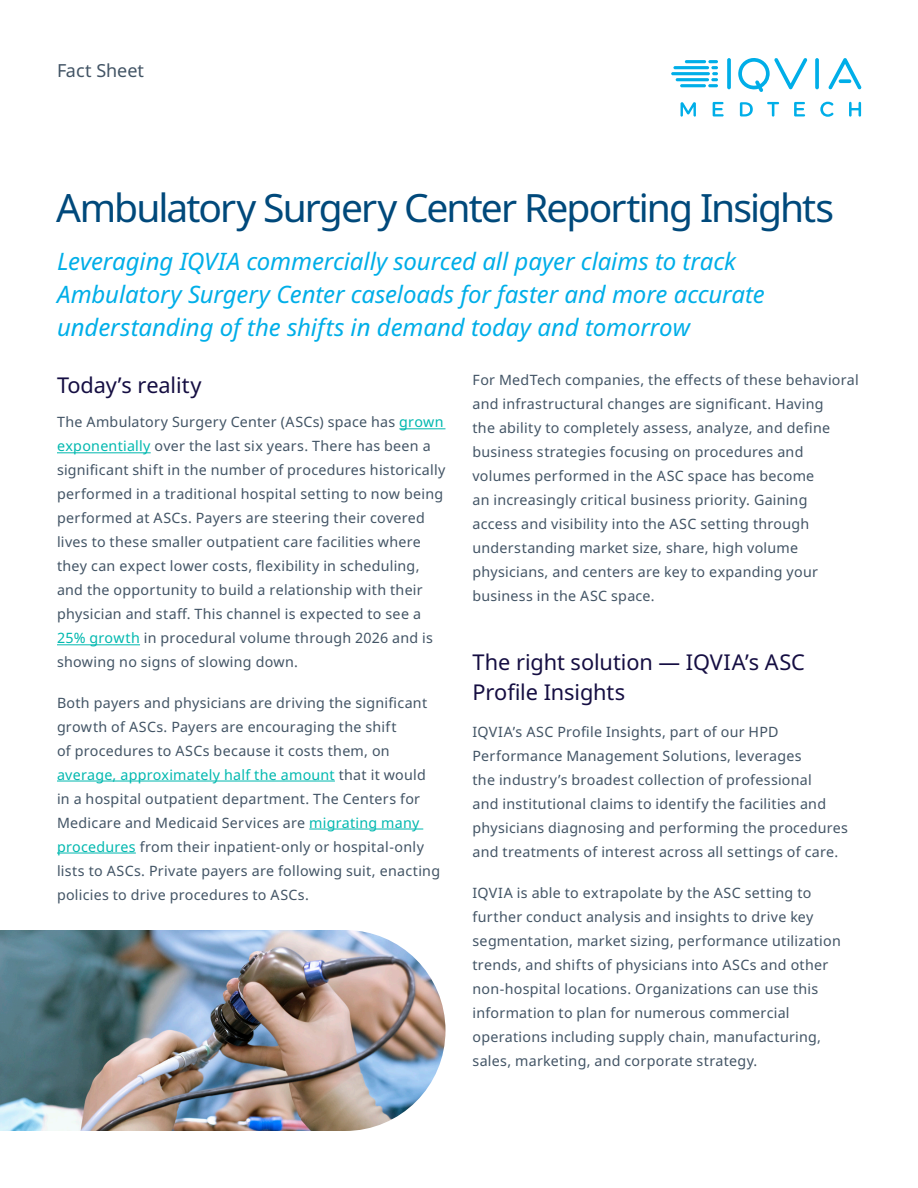
<style>
.page{position:relative;width:918px;height:1188px;background:#fff}
.page>*{position:absolute;margin:0;border:0;box-sizing:border-box;transform-origin:0 0}
.t1{font:39px "Noto Sans";letter-spacing:-.05em;color:#00497b}
.Title_subhead{font:italic 24px/33px "Noto Sans";letter-spacing:-.005em;color:#00aee8}
.Section_heading{font:21.75px/30px "Noto Sans";letter-spacing:-.005em;color:#150e42}
.Descriptor_label{font:18px "Noto Sans";color:#425465}
.Body_copy_-_Space{font:14.25px/24px "Noto Sans";letter-spacing:.02em;color:#425465}
.s1{color:#00b8af}
</style>
<div class="page">
<hr style="left:399px;top:428px;width:47px;height:1px;background:#00b8af">
<hr style="left:57px;top:452px;width:94px;height:1px;background:#00b8af">
<hr style="left:57px;top:644px;width:83px;height:1px;background:#00b8af">
<hr style="left:57px;top:781px;width:278px;height:1px;background:#00b8af">
<hr style="left:309px;top:829px;width:114px;height:1px;background:#00b8af">
<hr style="left:57px;top:853px;width:79px;height:1px;background:#00b8af">
<img style="left:0;top:930px;width:446px;height:201px">
<svg style="left:727px;top:58px;width:4px;height:31px"></svg>
<svg style="left:815px;top:58px;width:4px;height:31px"></svg>
<svg style="left:738px;top:58px;width:69px;height:34px"></svg>
<svg style="left:828px;top:58px;width:33px;height:32px"></svg>
<hr style="left:680px;top:84px;width:26px;height:3px;background:#00aee8;border-radius:2px">
<svg style="left:708px;top:60px;width:10px;height:27px"></svg>
<hr style="left:676px;top:78px;width:33px;height:3px;background:#00aee8;border-radius:2px">
<hr style="left:671px;top:72px;width:39px;height:3px;background:#00aee8;border-radius:2px">
<hr style="left:673px;top:66px;width:36px;height:3px;background:#00aee8;border-radius:2px">
<hr style="left:685px;top:60px;width:21px;height:3px;background:#00aee8;border-radius:2px">
<svg style="left:767px;top:102px;width:12px;height:15px"></svg>
<svg style="left:794px;top:102px;width:11px;height:14px"></svg>
<svg style="left:820px;top:102px;width:13px;height:15px"></svg>
<svg style="left:849px;top:102px;width:12px;height:15px"></svg>
<svg style="left:713px;top:102px;width:11px;height:14px"></svg>
<svg style="left:681px;top:102px;width:15px;height:15px"></svg>
<svg style="left:740px;top:102px;width:13px;height:14px"></svg>
<p class="Descriptor_label" style="left:57px;top:60px;width:89px">Fact Sheet</p>
<p class="t1" style="left:56px;top:185px;width:780px">Ambulatory Surgery Center Reporting Insights</p>
<p class="Title_subhead" style="left:57px;top:245px;width:709px">Leveraging IQVIA commercially sourced all payer claims to track<br>Ambulatory Surgery Center caseloads for faster and more accurate understanding of the shifts in demand today and tomorrow</p>
<p class="Section_heading" style="left:57px;top:371px;width:146px">Today’s reality</p>
<p class="Body_copy_-_Space" style="left:57px;top:410px;width:390px">The Ambulatory Surgery Center (ASCs) space has <span class="s1">grown exponentially</span> over the last six years. There has been a significant shift in the number of procedures historically performed in a traditional hospital setting to now being performed at ASCs. Payers are steering their covered lives to these smaller outpatient care facilities where they can expect lower costs, flexibility in scheduling, and the opportunity to build a relationship with their physician and staff. This channel is expected to see a <span class="s1">25% growth</span> in procedural volume through 2026 and is showing no signs of slowing down.</p>
<p class="Body_copy_-_Space" style="left:57px;top:691px;width:385px">Both payers and physicians are driving the significant growth of ASCs. Payers are encouraging the shift<br>of procedures to ASCs because it costs them, on <span class="s1">average, approximately half the amount</span> that it would in a hospital outpatient department. The Centers for Medicare and Medicaid Services are <span class="s1">migrating many procedures</span> from their inpatient-only or hospital-only lists to ASCs. Private payers are following suit, enacting policies to drive procedures to ASCs.</p>
<p class="Body_copy_-_Space" style="left:472px;top:369px;width:388px">For MedTech companies, the effects of these behavioral and infrastructural changes are significant. Having<br>the ability to completely assess, analyze, and define business strategies focusing on procedures and volumes performed in the ASC space has become<br>an increasingly critical business priority. Gaining<br>access and visibility into the ASC setting through understanding market size, share, high volume physicians, and centers are key to expanding your business in the ASC space.</p>
<p class="Section_heading" style="left:472px;top:647px;width:334px">The right solution — IQVIA’s ASC<br>Profile Insights</p>
<p class="Body_copy_-_Space" style="left:472px;top:720px;width:377px">IQVIA’s ASC Profile Insights, part of our HPD Performance Management Solutions, leverages<br>the industry’s broadest collection of professional<br>and institutional claims to identify the facilities and physicians diagnosing and performing the procedures and treatments of interest across all settings of care.</p>
<p class="Body_copy_-_Space" style="left:472px;top:881px;width:370px">IQVIA is able to extrapolate by the ASC setting to further conduct analysis and insights to drive key segmentation, market sizing, performance utilization trends, and shifts of physicians into ASCs and other non-hospital locations. Organizations can use this information to plan for numerous commercial operations including supply chain, manufacturing, sales, marketing, and corporate strategy.</p>
</div>
